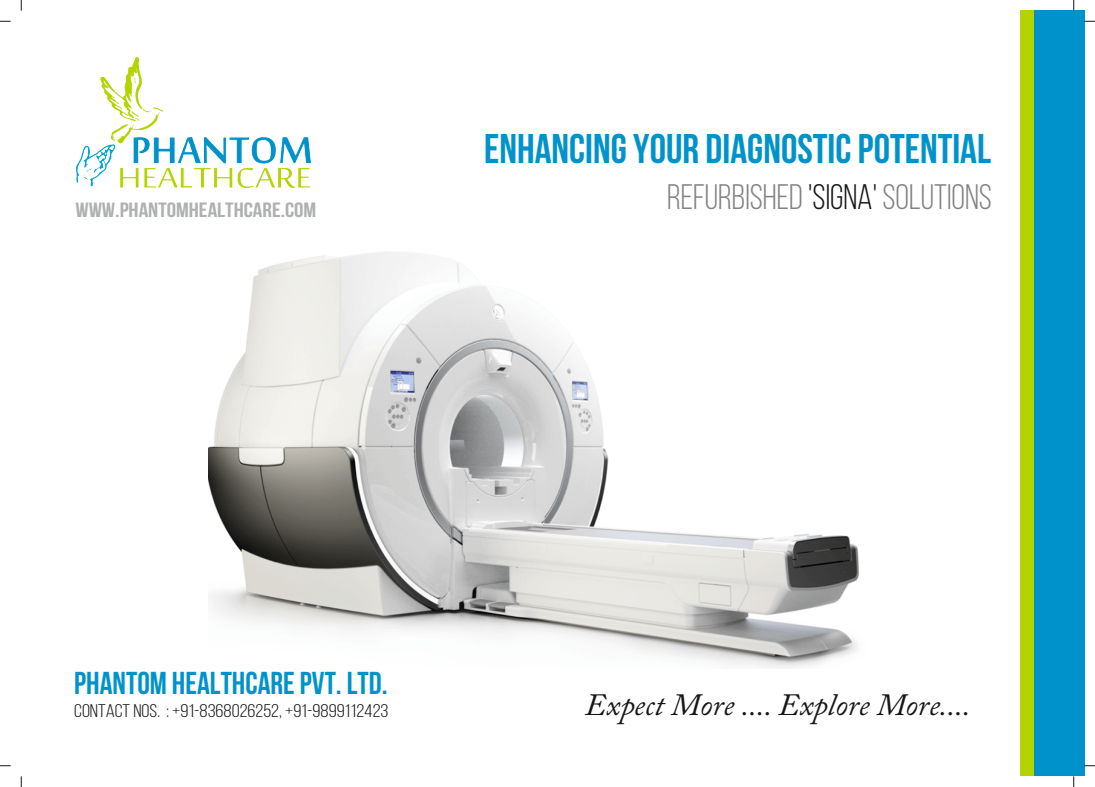
<style>
.page{position:relative;width:1095px;height:787px;background:#fff}
.page>*{position:absolute;margin:0;border:0;box-sizing:border-box;transform-origin:0 0}
.t1{font:700 41.38px "Bebas Neue";color:#0093cb}
.t2{font:35.38px "Bebas Neue";color:#818281}
.t3{font:700 31.62px "Bebas Neue";color:#0093cb}
.t4{font:italic 30.88px "Adobe Caslon Pro";color:#151616}
.t5{font:700 20.62px "Bebas Neue";color:#afb0b0;scale:1.14 1}
.t6{font:18.25px "Bebas Neue";color:#151616;scale:1.14 1}
.s1{color:#151616}
</style>
<div class="page">
<img style="left:208px;top:252px;width:651px;height:416px">
<div style="left:1020px;top:11px;width:36px;height:765px;background:#b5d300"></div>
<div style="left:1034px;top:11px;width:50px;height:765px;background:#0093cb"></div>
<img style="left:76px;top:57px;width:235px;height:130px">
<p class="t5" style="left:75px;top:201px;width:213px">WWW.PHANTOMHEALTHCARE.COM</p>
<h1 class="t1" style="left:484px;top:132px;width:509px">ENHANCING YOUR DIAGNOSTIC POTENTIAL</h1>
<h2 class="t2" style="left:667px;top:183px;width:327px">REFURBISHED<span class="s1">'SIGNA'</span> SOLUTIONS</h2>
<h3 class="t3" style="left:74px;top:670px;width:315px">PHANTOM HEALTHCARE PVT. LTD.</h3>
<p class="t6" style="left:74px;top:703px;width:277px">CONTACT NOS. : +91-8368026252, +91-9899112423</p>
<h3 class="t4" style="left:585px;top:692px;width:387px">Expect More .... Explore More....</h3>
</div>
